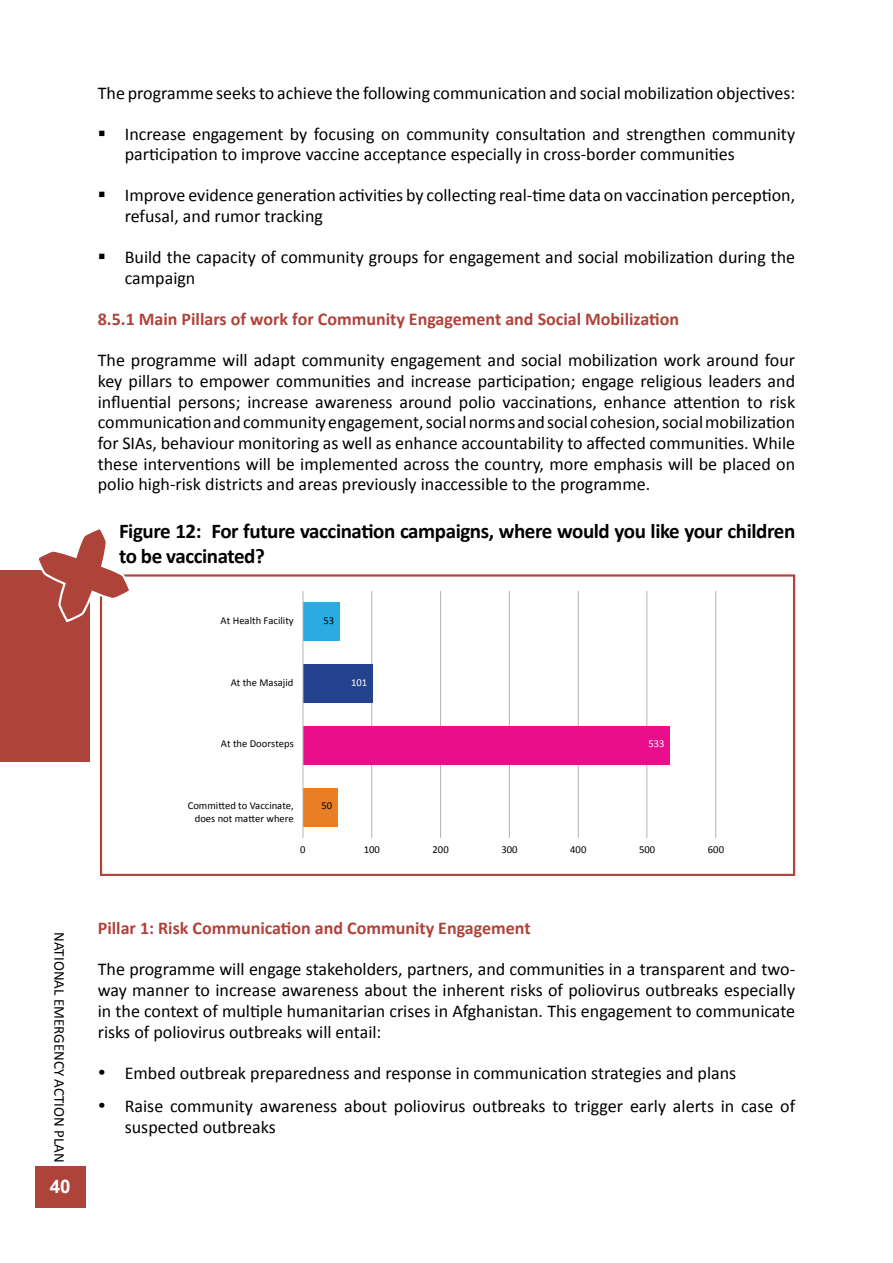
<style>
.page{position:relative;width:893px;height:1263px;background:#fff}
.page>*{position:absolute;margin:0;border:0;box-sizing:border-box;transform-origin:0 0}
.t1{font:700 21px/25.2px "Calibri";letter-spacing:-.02em;color:#000}
.t2{font:700 18.75px "Arial";color:#fff}
.t3{font:18px/20.7px "Calibri";color:#000}
.t4{font:700 18px "Calibri";color:#ae433a}
.t5{font:15px "Calibri";color:#000}
.t6{font:10.65px/12.8px "Calibri";color:#000;text-align:right}
.t7{font:10.65px "Calibri";color:#fff}
.t8{font:10.65px "Calibri";color:#010101}
</style>
<div class="page">
<div style="left:35px;top:1166px;width:51px;height:42px;background:#ae433a"></div>
<hr style="left:371px;top:591px;width:1px;height:247px;background:#b1b4b6">
<hr style="left:440px;top:591px;width:1px;height:247px;background:#b1b4b6">
<hr style="left:509px;top:591px;width:1px;height:247px;background:#b1b4b6">
<hr style="left:578px;top:591px;width:1px;height:247px;background:#b1b4b6">
<hr style="left:646px;top:591px;width:1px;height:247px;background:#b1b4b6">
<hr style="left:715px;top:591px;width:1px;height:247px;background:#b1b4b6">
<div style="left:303px;top:788px;width:34px;height:38px;background:#ea7e24"></div>
<div style="left:303px;top:726px;width:367px;height:39px;background:#e90f8b"></div>
<div style="left:303px;top:664px;width:69px;height:39px;background:#24428d"></div>
<div style="left:303px;top:602px;width:36px;height:39px;background:#2aabe2"></div>
<hr style="left:303px;top:591px;width:1px;height:247px;background:#b1b4b6">
<div style="left:100px;top:574px;width:695px;height:302px;border:2px solid #ae433a"></div>
<div style="left:0;top:570px;width:89px;height:191px;background:#ae433a"></div>
<svg style="left:38px;top:529px;width:95px;height:122px"></svg>
<p class="t5" style="left:69px;top:932px;width:232px;rotate:90deg">NATIONAL EMERGENCY ACTION PLAN</p>
<p class="t2" style="left:50px;top:1174px;width:22px">40</p>
<p class="t3" style="left:98px;top:82px;width:699px">The programme seeks to achieve the following communication and social mobilization objectives:</p>
<p class="t3" style="left:125px;top:123px;width:672px;text-indent:-27px">▪ Increase engagement by focusing on community consultation and strengthen community participation to improve vaccine acceptance especially in cross-border communities</p>
<p class="t3" style="left:125px;top:185px;width:672px;text-indent:-27px">▪ Improve evidence generation activities by collecting real-time data on vaccination perception, refusal, and rumor tracking</p>
<p class="t3" style="left:125px;top:247px;width:672px;text-indent:-27px">▪ Build the capacity of community groups for engagement and social mobilization during the campaign</p>
<p class="t4" style="left:98px;top:306px;width:583px">8.5.1 Main Pillars of work for Community Engagement and Social Mobilization</p>
<p class="t3" style="left:98px;top:350px;width:699px;text-align:justify">The programme will adapt community engagement and social mobilization work around four key pillars to empower communities and increase participation; engage religious leaders and influential persons; increase awareness around polio vaccinations, enhance attention to risk communication and community engagement, social norms and social cohesion, social mobilization for SIAs, behaviour monitoring as well as enhance accountability to affected communities. While these interventions will be implemented across the country, more emphasis will be placed on polio high-risk districts and areas previously inaccessible to the programme.</p>
<p class="t1" style="left:119px;top:518px;width:678px">Figure 12: For future vaccination campaigns, where would you like your children to be vaccinated?</p>
<p class="t6" style="left:221px;top:614px;width:75px">At Health Facility</p>
<p class="t8" style="left:323px;top:613px;width:12px">53</p>
<p class="t6" style="left:231px;top:676px;width:64px">At the Masajid</p>
<p class="t7" style="left:351px;top:675px;width:18px">101</p>
<p class="t6" style="left:221px;top:737px;width:74px">At the Doorsteps</p>
<p class="t7" style="left:648px;top:737px;width:18px">533</p>
<p class="t6" style="left:188px;top:799px;width:108px">Committed to Vaccinate, does not matter where</p>
<p class="t8" style="left:321px;top:799px;width:12px">50</p>
<p class="t6" style="left:300px;top:843px;width:7px">0</p>
<p class="t6" style="left:364px;top:843px;width:18px">100</p>
<p class="t6" style="left:433px;top:843px;width:18px">200</p>
<p class="t6" style="left:501px;top:843px;width:18px">300</p>
<p class="t6" style="left:570px;top:843px;width:18px">400</p>
<p class="t6" style="left:639px;top:843px;width:18px">500</p>
<p class="t6" style="left:708px;top:843px;width:18px">600</p>
<p class="t4" style="left:98px;top:915px;width:434px">Pillar 1: Risk Communication and Community Engagement</p>
<p class="t3" style="left:98px;top:959px;width:699px;text-align:justify">The programme will engage stakeholders, partners, and communities in a transparent and two&shy;way manner to increase awareness about the inherent risks of poliovirus outbreaks especially in the context of multiple humanitarian crises in Afghanistan. This engagement to communicate risks of poliovirus outbreaks will entail:</p>
<p class="t3" style="left:98px;top:1062px;width:640px">• Embed outbreak preparedness and response in communication strategies and plans</p>
<p class="t3" style="left:125px;top:1096px;width:672px;text-indent:-27px">• Raise community awareness about poliovirus outbreaks to trigger early alerts in case of suspected outbreaks</p>
</div>
